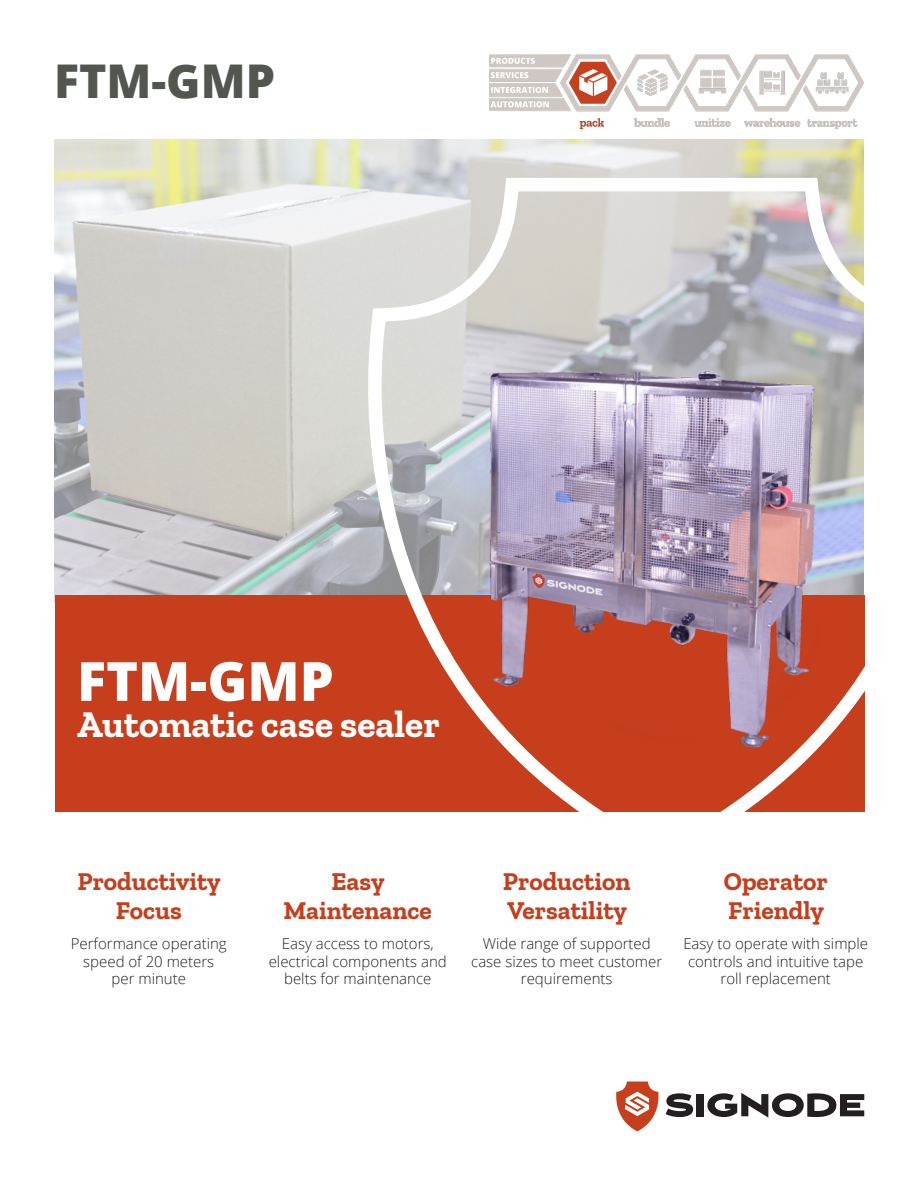
<style>
.page{position:relative;width:918px;height:1188px;background:#fff}
.page>*{position:absolute;margin:0;border:0;box-sizing:border-box;transform-origin:0 0}
.PRODUCT_NAME_-_Front{font:800 54px "Open Sans";color:#fff}
.PRODUCT_NAME_-_Front-2{font:800 46.5px "Open Sans";color:#52564f}
.PRODUCT_NAME_-_Front-3{font:700 37.5px "Zilla Slab";color:#fff}
.t1{font:700 25.5px/28.5px "Zilla Slab";color:#c63e1c}
.t2{font:300 15px/17.2px "Open Sans";color:#231f20;text-align:center}
</style>
<div class="page">
<svg style="left:616px;top:1082px;width:43px;height:49px"></svg>
<svg style="left:666px;top:1093px;width:27px;height:24px"></svg>
<div style="left:697px;top:1094px;width:7px;height:22px;background:#231f20"></div>
<svg style="left:707px;top:1093px;width:157px;height:25px"></svg>
<img style="left:54px;top:140px;width:810px;height:463px">
<div style="left:55px;top:595px;width:810px;height:216px;background:#c63e1c"></div>
<svg style="left:355px;top:170px;width:510px;height:642px"></svg>
<img style="left:481px;top:363px;width:340px;height:388px">
<img style="left:489px;top:54px;width:375px;height:75px">
<p class="PRODUCT_NAME_-_Front-2" style="left:54px;top:45px;width:223px">FTM-GMP</p>
<p class="PRODUCT_NAME_-_Front" style="left:77px;top:640px;width:258px">FTM-GMP</p>
<p class="PRODUCT_NAME_-_Front-3" style="left:77px;top:703px;width:364px">Automatic case sealer</p>
<p class="t1" style="left:77px;top:868px;width:145px">Productivity</p>
<p class="t1" style="left:116px;top:896px;width:68px">Focus</p>
<p class="t1" style="left:331px;top:868px;width:55px">Easy</p>
<p class="t1" style="left:284px;top:896px;width:150px">Maintenance</p>
<p class="t1" style="left:503px;top:868px;width:129px">Production</p>
<p class="t1" style="left:507px;top:896px;width:121px">Versatility</p>
<p class="t1" style="left:724px;top:868px;width:105px">Operator<br>Friendly</p>
<p class="t2" style="left:71px;top:935px;width:158px">Performance operating speed of 20 meters per minute</p>
<p class="t2" style="left:269px;top:935px;width:180px">Easy access to motors, electrical components and belts for maintenance</p>
<p class="t2" style="left:471px;top:935px;width:193px">Wide range of supported case sizes to meet customer requirements</p>
<p class="t2" style="left:683px;top:935px;width:186px">Easy to operate with simple controls and intuitive tape roll replacement</p>
</div>
